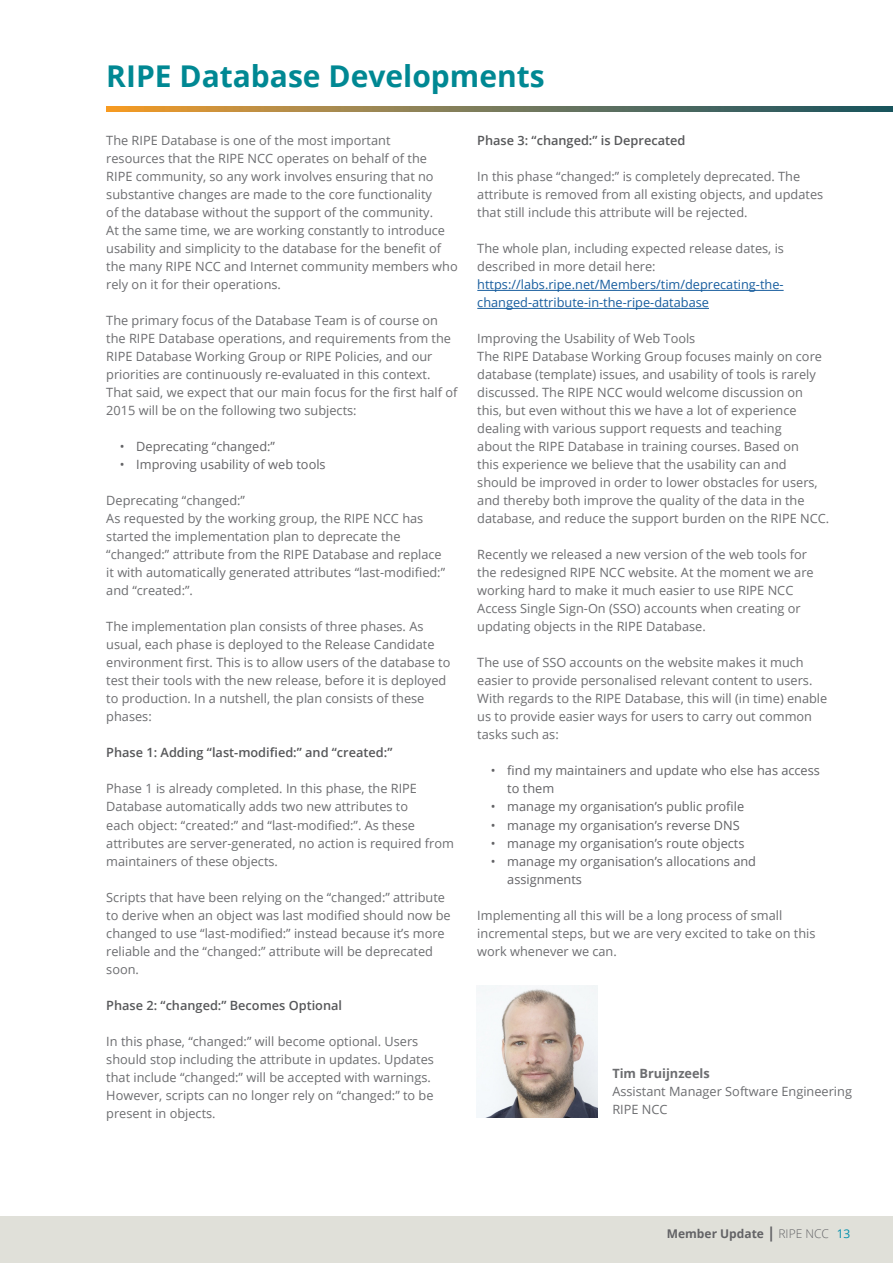
<style>
.page{position:relative;width:893px;height:1263px;background:#fff}
.page>*{position:absolute;margin:0;border:0;box-sizing:border-box;transform-origin:0 0}
.t1{font:700 30px "Open Sans";color:#008893}
.t2{font:12.75px/18px "Open Sans";color:#6c6d70}
.t3{font:12.75px/18px "Open Sans";color:#636366}
.t4{font:600 12.75px "Open Sans";color:#57585a}
.Links{font:12.75px/18px "Open Sans";color:#175d9e}
.t5{font:700 12.75px "Open Sans";color:#6c6d70}
.t6{font:700 12px "Open Sans";color:#636366}
.s1{font-size:15px}
.s2{font-weight:300}
.s3{font-weight:400;color:#008fac}
</style>
<div class="page">
<div style="left:0;top:1216px;width:893px;height:47px;background:#e0e0d9"></div>
<hr style="left:477px;top:290px;width:307px;height:1px;background:#175d9e">
<hr style="left:477px;top:308px;width:232px;height:1px;background:#175d9e">
<svg style="left:106px;top:106px;width:787px;height:6px;background:#7d7952"></svg>
<img style="left:476px;top:985px;width:121px;height:132px">
<p class="t1" style="left:106px;top:55px;width:440px">RIPE Database Developments</p>
<p class="t2" style="left:106px;top:131px;width:353px">The RIPE Database is one of the most important<br>resources that the RIPE NCC operates on behalf of the<br>RIPE community, so any work involves ensuring that no substantive changes are made to the core functionality<br>of the database without the support of the community.<br>At the same time, we are working constantly to introduce usability and simplicity to the database for the benefit of the many RIPE NCC and Internet community members who rely on it for their operations.</p>
<p class="t2" style="left:106px;top:311px;width:353px">The primary focus of the Database Team is of course on the RIPE Database operations, and requirements from the RIPE Database Working Group or RIPE Policies, and our priorities are continuously re-evaluated in this context.<br>That said, we expect that our main focus for the first half of 2015 will be on the following two subjects:</p>
<p class="t3" style="left:120px;top:437px;width:157px">• Deprecating “changed:”</p>
<p class="t3" style="left:120px;top:455px;width:207px">• Improving usability of web tools</p>
<p class="t2" style="left:106px;top:491px;width:140px">Deprecating “changed:”</p>
<p class="t2" style="left:106px;top:509px;width:340px">As requested by the working group, the RIPE NCC has started the implementation plan to deprecate the “changed:” attribute from the RIPE Database and replace it with automatically generated attributes “last-modified:” and “created:”.</p>
<p class="t2" style="left:106px;top:617px;width:346px">The implementation plan consists of three phases. As usual, each phase is deployed to the Release Candidate environment first. This is to allow users of the database to test their tools with the new release, before it is deployed to production. In a nutshell, the plan consists of these phases:</p>
<p class="t4" style="left:106px;top:744px;width:288px">Phase 1: Adding “last-modified:” and “created:”</p>
<p class="t2" style="left:106px;top:779px;width:349px">Phase 1 is already completed. In this phase, the RIPE Database automatically adds two new attributes to<br>each object: “created:” and “last-modified:”. As these attributes are server-generated, no action is required from maintainers of these objects.</p>
<p class="t2" style="left:106px;top:887px;width:346px">Scripts that have been relying on the “changed:” attribute to derive when an object was last modified should now be changed to use “last-modified:” instead because it’s more reliable and the “changed:” attribute will be deprecated soon.</p>
<p class="t4" style="left:106px;top:996px;width:237px">Phase 2: “changed:” Becomes Optional</p>
<p class="t2" style="left:106px;top:1031px;width:329px">In this phase, “changed:” will become optional. Users should stop including the attribute in updates. Updates that include “changed:” will be accepted with warnings.<br>However, scripts can no longer rely on “changed:” to be present in objects.</p>
<p class="t4" style="left:477px;top:132px;width:210px">Phase 3: “changed:” is Deprecated</p>
<p class="t2" style="left:477px;top:167px;width:347px">In this phase “changed:” is completely deprecated. The attribute is removed from all existing objects, and updates that still include this attribute will be rejected.</p>
<p class="t2" style="left:477px;top:239px;width:308px">The whole plan, including expected release dates, is described in more detail here:</p>
<p class="Links" style="left:477px;top:275px;width:308px">https://labs.ripe.net/Members/tim/deprecating-the&shy;changed-attribute-in-the-ripe-database</p>
<p class="t2" style="left:477px;top:329px;width:220px">Improving the Usability of Web Tools</p>
<p class="t2" style="left:477px;top:347px;width:353px">The RIPE Database Working Group focuses mainly on core database (template) issues, and usability of tools is rarely discussed. The RIPE NCC would welcome discussion on this, but even without this we have a lot of experience dealing with various support requests and teaching<br>about the RIPE Database in training courses. Based on<br>this experience we believe that the usability can and should be improved in order to lower obstacles for users, and thereby both improve the quality of the data in the database, and reduce the support burden on the RIPE NCC.</p>
<p class="t2" style="left:477px;top:545px;width:338px">Recently we released a new version of the web tools for the redesigned RIPE NCC website. At the moment we are working hard to make it much easier to use RIPE NCC Access Single Sign-On (SSO) accounts when creating or updating objects in the RIPE Database.</p>
<p class="t2" style="left:477px;top:653px;width:352px">The use of SSO accounts on the website makes it much easier to provide personalised relevant content to users.<br>With regards to the RIPE Database, this will (in time) enable us to provide easier ways for users to carry out common tasks such as:</p>
<p class="t3" style="left:507px;top:761px;width:314px;text-indent:-16px">• find my maintainers and update who else has access to them</p>
<p class="t3" style="left:491px;top:797px;width:255px">• manage my organisation’s public profile</p>
<p class="t3" style="left:491px;top:815px;width:250px">• manage my organisation’s reverse DNS</p>
<p class="t3" style="left:491px;top:833px;width:255px">• manage my organisation’s route objects</p>
<p class="t3" style="left:507px;top:851px;width:250px;text-indent:-16px">• manage my organisation’s allocations and assignments</p>
<p class="t2" style="left:477px;top:905px;width:340px">Implementing all this will be a long process of small incremental steps, but we are very excited to take on this work whenever we can.</p>
<p class="t5" style="left:612px;top:1064px;width:99px">Tim Bruijnzeels</p>
<p class="t2" style="left:612px;top:1082px;width:241px">Assistant Manager Software Engineering</p>
<p class="t2" style="left:612px;top:1100px;width:57px">RIPE NCC</p>
<p class="t6" style="left:667px;top:1225px;width:185px">Member Update <span class="s1">|</span> <span class="s2">RIPE NCC</span> <span class="s3">13</span></p>
</div>
